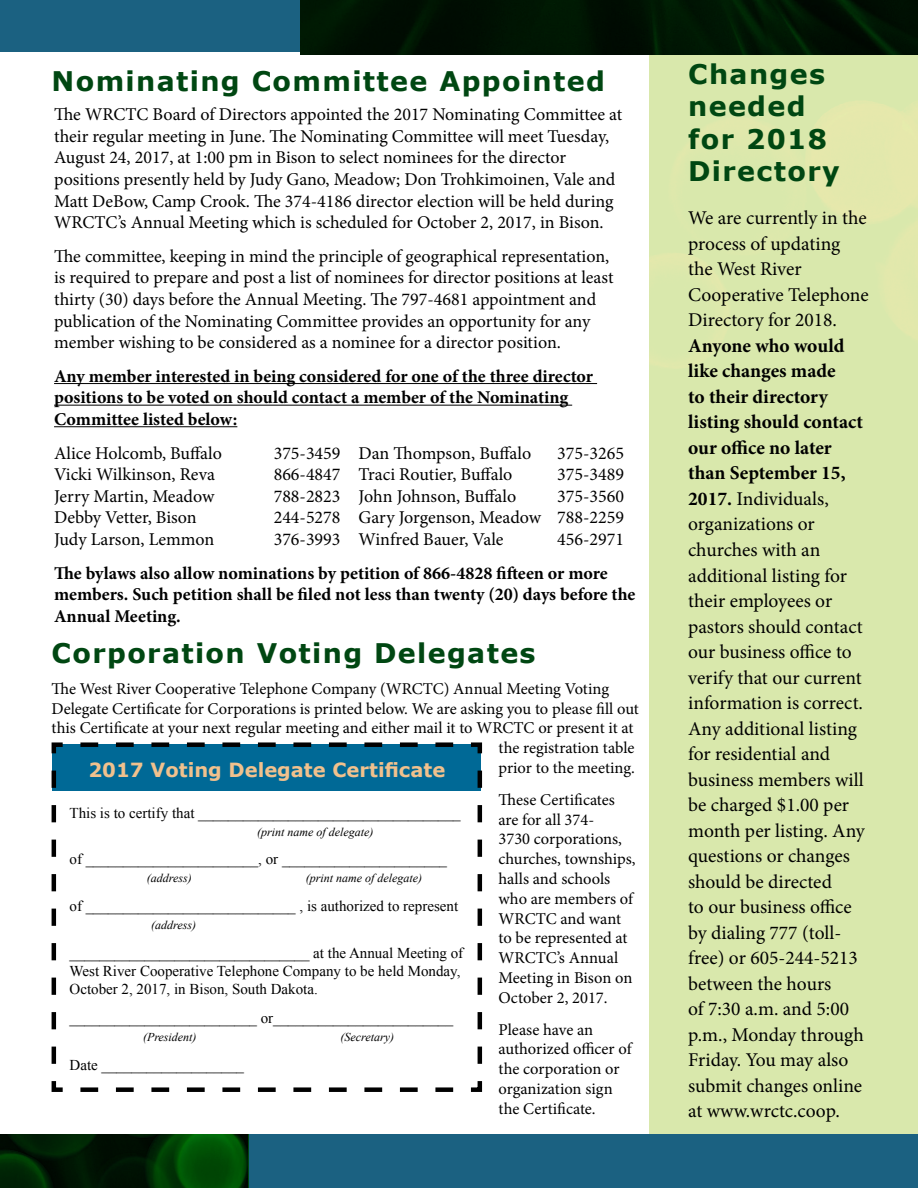
<style>
.page{position:relative;width:918px;height:1188px;background:#fff}
.page>*{position:absolute;margin:0;border:0;box-sizing:border-box;transform-origin:0 0}
.t1{font:700 27px/32.4px "Verdana";letter-spacing:.05em;color:#004712}
.t2{font:19.5px/25.5px "Minion Pro";color:#000}
.t3{font:700 19.5px "Verdana";color:#f1c18d}
.t4{font:18px/21.6px "Minion Pro";color:#000}
.t5{font:700 18px/21.6px "Minion Pro";color:#000}
.t6{font:16.5px/19.8px "Minion Pro";color:#000}
.t7{font:15px/18px "Times New Roman";color:#000}
.t8{font:italic 12px "Times New Roman";color:#000}
.s1{font-weight:700}
</style>
<div class="page">
<div style="left:650px;top:27px;width:268px;height:1161px;background:#d9e8ac"></div>
<img style="left:650px;top:101px;width:268px;height:232px">
<div style="left:214px;top:1135px;width:704px;height:53px;background:#1b6181"></div>
<div style="left:0;top:0;width:314px;height:52px;background:#1b6181"></div>
<img style="left:300px;top:0;width:618px;height:55px">
<img style="left:0;top:1135px;width:248px;height:53px">
<svg style="left:51px;top:742px;width:432px;height:350px"></svg>
<hr style="left:54px;top:383px;width:543px;height:1px;background:#000">
<hr style="left:54px;top:405px;width:518px;height:1px;background:#000">
<hr style="left:54px;top:426px;width:183px;height:1px;background:#000">
<h1 class="t1" style="left:52px;top:65px;width:555px">Nominating Committee Appointed</h1>
<p class="t4" style="left:54px;top:104px;width:570px">The WRCTC Board of Directors appointed the 2017 Nominating Committee at their regular meeting in June. The Nominating Committee will meet Tuesday, August 24, 2017, at 1:00 pm in Bison to select nominees for the director positions presently held by Judy Gano, Meadow; Don Trohkimoinen, Vale and Matt DeBow, Camp Crook. The 374-4186 director election will be held during WRCTC’s Annual Meeting which is scheduled for October 2, 2017, in Bison.</p>
<p class="t4" style="left:54px;top:245px;width:561px">The committee, keeping in mind the principle of geographical representation, is required to prepare and post a list of nominees for director positions at least thirty (30) days before the Annual Meeting. The 797-4681 appointment and publication of the Nominating Committee provides an opportunity for any member wishing to be considered as a nominee for a director position.</p>
<p class="t5" style="left:54px;top:365px;width:541px">Any member interested in being considered for one of the three director positions to be voted on should contact a member of the Nominating<br>Committee listed below:</p>
<p class="t4" style="left:54px;top:442px;width:169px">Alice Holcomb, Buffalo</p>
<p class="t4" style="left:274px;top:442px;width:259px">375-3459 Dan Thompson, Buffalo</p>
<p class="t4" style="left:557px;top:442px;width:68px">375-3265</p>
<p class="t4" style="left:54px;top:464px;width:162px">Vicki Wilkinson, Reva</p>
<p class="t4" style="left:274px;top:464px;width:240px">866-4847 Traci Routier, Buffalo</p>
<p class="t4" style="left:557px;top:464px;width:68px">375-3489</p>
<p class="t4" style="left:54px;top:485px;width:162px">Jerry Martin, Meadow</p>
<p class="t4" style="left:274px;top:485px;width:244px">788-2823 John Johnson, Buffalo</p>
<p class="t4" style="left:557px;top:485px;width:68px">375-3560</p>
<p class="t4" style="left:54px;top:507px;width:144px">Debby Vetter, Bison</p>
<p class="t4" style="left:274px;top:507px;width:352px">244-5278 Gary Jorgenson, Meadow 788-2259</p>
<p class="t4" style="left:54px;top:529px;width:162px">Judy Larson, Lemmon</p>
<p class="t4" style="left:274px;top:529px;width:231px">376-3993 Winfred Bauer, Vale</p>
<p class="t4" style="left:557px;top:529px;width:68px">456-2971</p>
<p class="t5" style="left:54px;top:562px;width:583px">The bylaws also allow nominations by petition of 866-4828 fifteen or more members. Such petition shall be filed not less than twenty (20) days before the<br>Annual Meeting.</p>
<h1 class="t1" style="left:52px;top:637px;width:486px">Corporation Voting Delegates</h1>
<p class="t6" style="left:52px;top:679px;width:559px">The West River Cooperative Telephone Company (WRCTC) Annual Meeting Voting</p>
<p class="t6" style="left:52px;top:699px;width:589px">Delegate Certificate for Corporations is printed below. We are asking you to please fill out</p>
<p class="t6" style="left:52px;top:718px;width:583px">this Certificate at your next regular meeting and either mail it to WRCTC or present it at</p>
<p class="t6" style="left:499px;top:738px;width:138px">the registration table</p>
<p class="t6" style="left:499px;top:758px;width:138px">prior to the meeting.</p>
<p class="t6" style="left:499px;top:790px;width:139px">These Certificates are for all 374-<br>3730 corporations, churches, townships, halls and schools who are members of<br>WRCTC and want to be represented at<br>WRCTC’s Annual<br>Meeting in Bison on<br>October 2, 2017.</p>
<p class="t6" style="left:499px;top:1019px;width:135px">Please have an authorized officer of the corporation or organization sign the Certificate.</p>
<p class="t3" style="left:88px;top:756px;width:358px">2017 Voting Delegate Certificate</p>
<p class="t7" style="left:70px;top:803px;width:393px">This is to certify that ___________________________________</p>
<p class="t8" style="left:257px;top:823px;width:118px">(print name of delegate)</p>
<p class="t7" style="left:70px;top:850px;width:379px">of _______________________, or ______________________</p>
<p class="t8" style="left:147px;top:870px;width:46px">(address)</p>
<p class="t8" style="left:306px;top:870px;width:118px">(print name of delegate)</p>
<p class="t7" style="left:70px;top:897px;width:390px">of ____________________________ , is authorized to represent</p>
<p class="t8" style="left:151px;top:917px;width:46px">(address)</p>
<p class="t7" style="left:70px;top:944px;width:395px">________________________________ at the Annual Meeting of<br>West River Cooperative Telephone Company to be held Monday,<br>October 2, 2017, in Bison, South Dakota.</p>
<p class="t7" style="left:70px;top:1008px;width:385px">_________________________ or________________________</p>
<p class="t8" style="left:143px;top:1029px;width:55px">(President)</p>
<p class="t8" style="left:341px;top:1029px;width:55px">(Secretary)</p>
<p class="t7" style="left:70px;top:1055px;width:176px">Date ___________________</p>
<h1 class="t1" style="left:688px;top:57px;width:153px">Changes needed for 2018<br>Directory</h1>
<p class="t2" style="left:688px;top:206px;width:182px">We are currently in the process of updating the West River<br>Cooperative Telephone<br>Directory for 2018.</p>
<p class="t2" style="left:688px;top:333px;width:178px"><span class="s1">Anyone who would like changes made<br>to their directory listing should contact our office no later than September 15,<br>2017.</span> Individuals, organizations or churches with an additional listing for their employees or pastors should contact our business office to verify that our current information is correct.<br>Any additional listing for residential and business members will be charged $1.00 per month per listing. Any questions or changes should be directed<br>to our business office by dialing 777 (toll&shy;free) or 605-244-5213 between the hours<br>of 7:30 a.m. and 5:00 p.m., Monday through<br>Friday. You may also submit changes online at www.wrctc.coop.</p>
</div>
